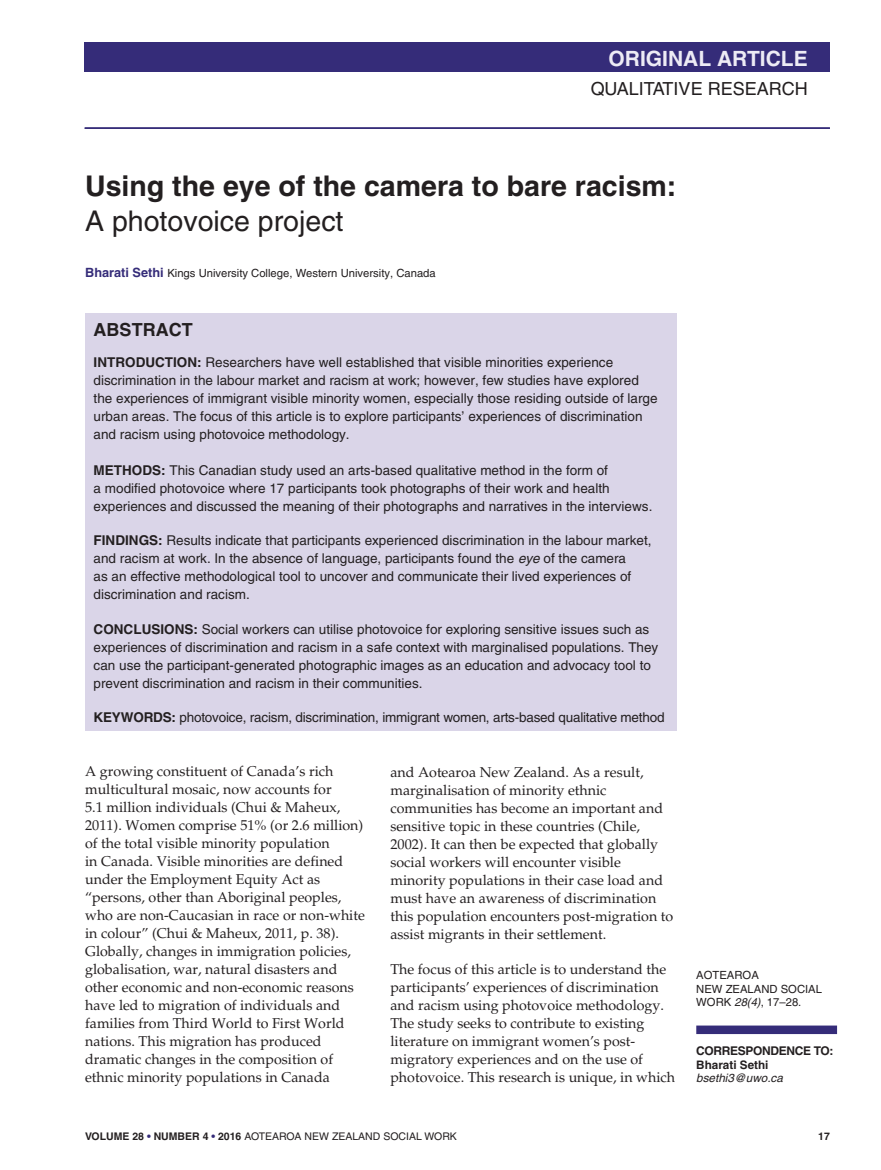
<style>
.page{position:relative;width:881px;height:1170px;background:#fff}
.page>*{position:absolute;margin:0;border:0;box-sizing:border-box;transform-origin:0 0}
.t1{font:700 28.5px "Helvetica";color:#231f20}
.t2{font:28.5px "Helvetica";color:#231f20}
.t3{font:700 21px "Helvetica";color:#edebf5}
.t4{font:18px "Helvetica";color:#231f20}
.t5{font:700 18px "Helvetica";color:#231f20}
.t6{font:14.25px/18px "Palatino";color:#231f20}
.t7{font:13.5px/18px "Helvetica";color:#231f20}
.t8{font:700 12px "Helvetica";letter-spacing:-.03em;color:#231f20}
.t9{font:italic 11.7px "Helvetica";color:#231f20}
.t10{font:700 11.7px "Helvetica";color:#231f20}
.t11{font:11.25px/13.5px "Helvetica";color:#231f20}
.t12{font:10.5px "Helvetica";color:#231f20}
.t13{font:700 10.5px "Helvetica";color:#231f20}
.s1{font-weight:700;font-size:12.75px;color:#352c79}
.s2{font-weight:700}
.s3{font-style:italic}
.s4{font-weight:700;color:#352c79}
</style>
<div class="page">
<div style="left:85px;top:43px;width:744px;height:29px;background:#352c79"></div>
<hr style="left:85px;top:127px;width:744px;height:2px;background:#352c79">
<div style="left:85px;top:313px;width:591px;height:417px;background:#dad5e8"></div>
<div style="left:696px;top:1025px;width:140px;height:8px;background:#352c79"></div>
<h2 class="t3" style="left:608px;top:50px;width:201px">ORIGINAL ARTICLE</h2>
<p class="t4" style="left:590px;top:82px;width:218px">QUALITATIVE RESEARCH</p>
<h1 class="t1" style="left:85px;top:176px;width:592px">Using the eye of the camera to bare racism:</h1>
<h1 class="t2" style="left:85px;top:210px;width:260px">A photovoice project</h1>
<p class="t11" style="left:85px;top:267px;width:352px"><span class="s1">Bharati Sethi</span> Kings University College, Western University, Canada</p>
<p class="t5" style="left:94px;top:323px;width:100px">ABSTRACT</p>
<p class="t7" style="left:94px;top:354px;width:565px"><span class="s2">INTRODUCTION:</span> Researchers have well established that visible minorities experience discrimination in the labour market and racism at work; however, few studies have explored the experiences of immigrant visible minority women, especially those residing outside of large urban areas. The focus of this article is to explore participants’ experiences of discrimination and racism using photovoice methodology.</p>
<p class="t7" style="left:94px;top:462px;width:560px"><span class="s2">METHODS:</span> This Canadian study used an arts-based qualitative method in the form of<br>a modified photovoice where 17 participants took photographs of their work and health experiences and discussed the meaning of their photographs and narratives in the interviews.</p>
<p class="t7" style="left:94px;top:532px;width:559px"><span class="s2">FINDINGS:</span> Results indicate that participants experienced discrimination in the labour market, and racism at work. In the absence of language, participants found the <span class="s3">eye</span> of the camera<br>as an effective methodological tool to uncover and communicate their lived experiences of discrimination and racism.</p>
<p class="t7" style="left:94px;top:621px;width:566px"><span class="s2">CONCLUSIONS:</span> Social workers can utilise photovoice for exploring sensitive issues such as experiences of discrimination and racism in a safe context with marginalised populations. They can use the participant-generated photographic images as an education and advocacy tool to prevent discrimination and racism in their communities.</p>
<p class="t7" style="left:94px;top:709px;width:572px"><span class="s2">KEYWORDS:</span> photovoice, racism, discrimination, immigrant women, arts-based qualitative method</p>
<p class="t6" style="left:85px;top:763px;width:281px">A growing constituent of Canada’s rich multicultural mosaic, now accounts for<br>5.1 million individuals (Chui &amp; Maheux, 2011). Women comprise 51% (or 2.6 million) of the total visible minority population<br>in Canada. Visible minorities are defined under the Employment Equity Act as “persons, other than Aboriginal peoples, who are non-Caucasian in race or non-white in colour” (Chui &amp; Maheux, 2011, p. 38).<br>Globally, changes in immigration policies, globalisation, war, natural disasters and other economic and non-economic reasons have led to migration of individuals and families from Third World to First World nations. This migration has produced dramatic changes in the composition of ethnic minority populations in Canada</p>
<p class="t6" style="left:390px;top:764px;width:284px">and Aotearoa New Zealand. As a result, marginalisation of minority ethnic communities has become an important and sensitive topic in these countries (Chile, 2002). It can then be expected that globally social workers will encounter visible minority populations in their case load and must have an awareness of discrimination this population encounters post-migration to assist migrants in their settlement.</p>
<p class="t6" style="left:390px;top:961px;width:286px">The focus of this article is to understand the participants’ experiences of discrimination and racism using photovoice methodology.<br>The study seeks to contribute to existing literature on immigrant women’s post&shy;migratory experiences and on the use of photovoice. This research is unique, in which</p>
<p class="t11" style="left:696px;top:969px;width:127px">AOTEAROA<br>NEW ZEALAND SOCIAL<br>WORK <span class="s3">28(4)</span>, 17–28.</p>
<p class="t8" style="left:696px;top:1046px;width:139px">CORRESPONDENCE TO:</p>
<p class="t10" style="left:696px;top:1060px;width:74px">Bharati Sethi</p>
<p class="t9" style="left:696px;top:1073px;width:88px">bsethi3@uwo.ca</p>
<p class="t12" style="left:85px;top:1132px;width:373px"><span class="s2">VOLUME 28</span> <span class="s4">•</span> <span class="s2">NUMBER 4</span> <span class="s4">•</span> <span class="s2">2016</span> AOTEAROA NEW ZEALAND SOCIAL WORK</p>
<p class="t13" style="left:817px;top:1132px;width:13px">17</p>
</div>
